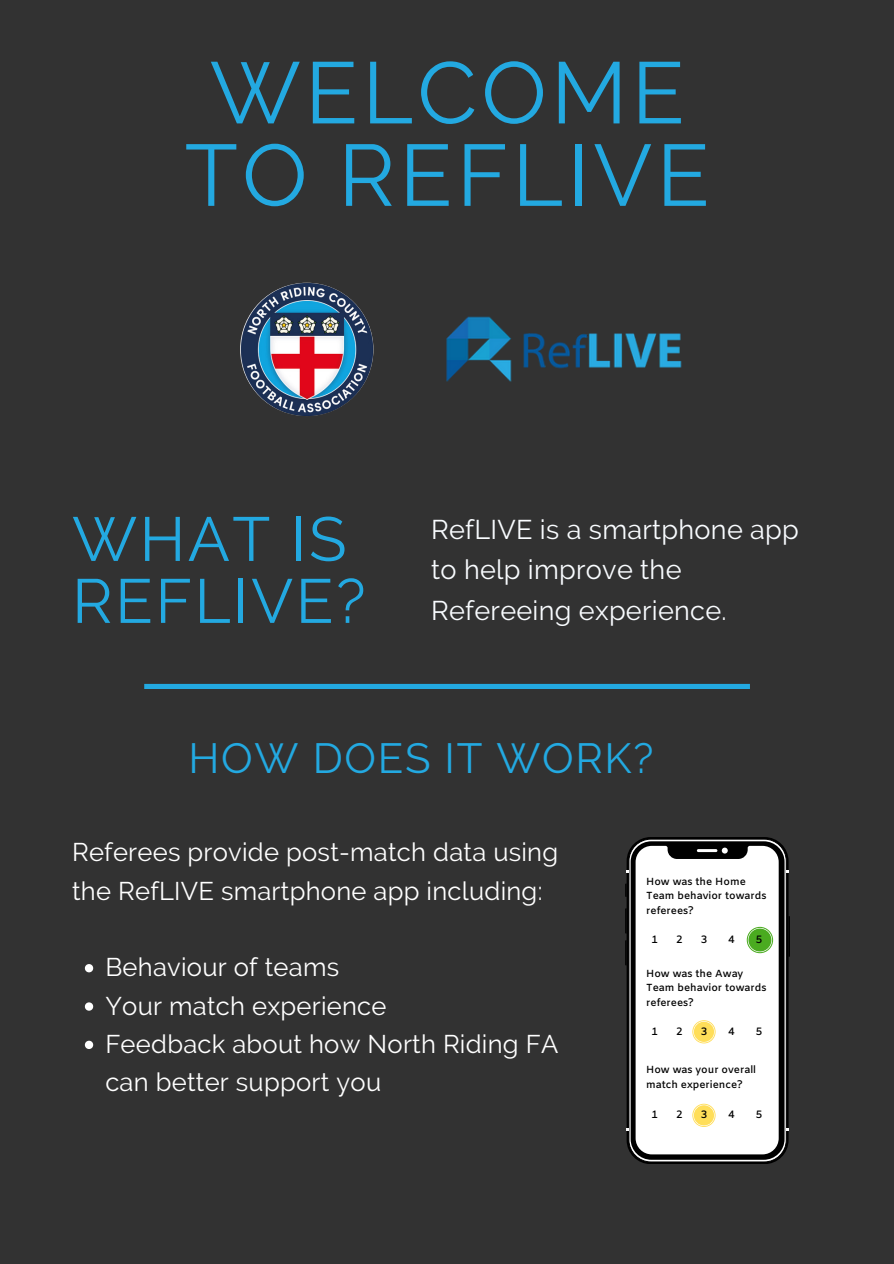
<style>
.page{position:relative;width:894px;height:1264px;background:#fff}
.page>*{position:absolute;margin:0;border:0;box-sizing:border-box;transform-origin:0 0}
.t1{font:86.85px/82.3px "Raleway";letter-spacing:.05em;color:#23a9e1}
.t2{font:62.1px/61.9px "Raleway";letter-spacing:.04em;color:#23a9e1}
.t3{font:42px "Raleway";letter-spacing:.04em;color:#23a9e1}
.t4{font:27px/40.5px "Raleway";letter-spacing:.01em;color:#f9fcff}
.t5{font:25.5px/38.2px "Raleway";letter-spacing:.01em;color:#fff}
.t6{font:600 10.65px "Amiko";color:#000}
.t7{font:600 10.2px/14.4px "Amiko";color:#000}
</style>
<div class="page">
<div style="left:0;top:0;width:893px;height:1263px;background:#323232"></div>
<img style="left:446px;top:316px;width:236px;height:66px">
<img style="left:240px;top:283px;width:133px;height:133px;border-radius:50%">
<div style="left:144px;top:684px;width:605px;height:5px;background:#23a9e1"></div>
<svg style="left:85px;top:964px;width:8px;height:8px"></svg>
<svg style="left:85px;top:1002px;width:8px;height:8px"></svg>
<svg style="left:85px;top:1040px;width:8px;height:9px"></svg>
<svg style="left:626px;top:837px;width:162px;height:326px;background:#1e1e1e"></svg>
<div style="left:628px;top:839px;width:158px;height:322px;border:1px solid #000;border-radius:22px"></div>
<div style="left:630px;top:841px;width:154px;height:318px;background:#000;border-radius:21px"></div>
<svg style="left:625px;top:883px;width:1px;height:13px"></svg>
<svg style="left:788px;top:916px;width:1px;height:40px"></svg>
<svg style="left:625px;top:908px;width:1px;height:25px"></svg>
<svg style="left:625px;top:940px;width:1px;height:25px"></svg>
<div style="left:635px;top:845px;width:143px;height:309px;background:#fff"></div>
<div style="left:693px;top:1021px;width:20px;height:20px;background:#ffde59;border-radius:50%"></div>
<h1 class="t1" style="left:185px;top:52px;width:526px">WELCOME<br>TO REFLIVE</h1>
<h2 class="t2" style="left:72px;top:508px;width:295px">WHAT IS<br>REFLIVE?</h2>
<p class="t4" style="left:431px;top:509px;width:369px">RefLIVE is a smartphone app to help improve the<br>Refereeing experience.</p>
<h3 class="t3" style="left:188px;top:733px;width:466px">HOW DOES IT WORK?</h3>
<p class="t5" style="left:72px;top:833px;width:487px">Referees provide post-match data using the RefLIVE smartphone app including:</p>
<p class="t5" style="left:105px;top:948px;width:454px">Behaviour of teams<br>Your match experience<br>Feedback about how North Riding FA can better support you</p>
<p class="t7" style="left:646px;top:875px;width:122px">How was the Home<br>Team behavior towards referees?</p>
<p class="t6" style="left:651px;top:933px;width:8px">1</p>
<p class="t6" style="left:676px;top:933px;width:8px">2</p>
<p class="t6" style="left:700px;top:933px;width:8px">3</p>
<p class="t6" style="left:728px;top:933px;width:8px">4</p>
<p class="t6" style="left:755px;top:933px;width:8px">5</p>
<p class="t7" style="left:646px;top:967px;width:122px">How was the Away<br>Team behavior towards referees?</p>
<p class="t6" style="left:651px;top:1025px;width:8px">1</p>
<p class="t6" style="left:676px;top:1025px;width:8px">2</p>
<p class="t6" style="left:700px;top:1025px;width:8px">3</p>
<p class="t6" style="left:728px;top:1025px;width:8px">4</p>
<p class="t6" style="left:755px;top:1025px;width:8px">5</p>
<p class="t7" style="left:646px;top:1063px;width:111px">How was your overall match experience?</p>
<p class="t6" style="left:651px;top:1108px;width:8px">1</p>
<p class="t6" style="left:676px;top:1108px;width:8px">2</p>
<p class="t6" style="left:700px;top:1108px;width:8px">3</p>
<p class="t6" style="left:728px;top:1108px;width:8px">4</p>
<p class="t6" style="left:755px;top:1108px;width:8px">5</p>
</div>
